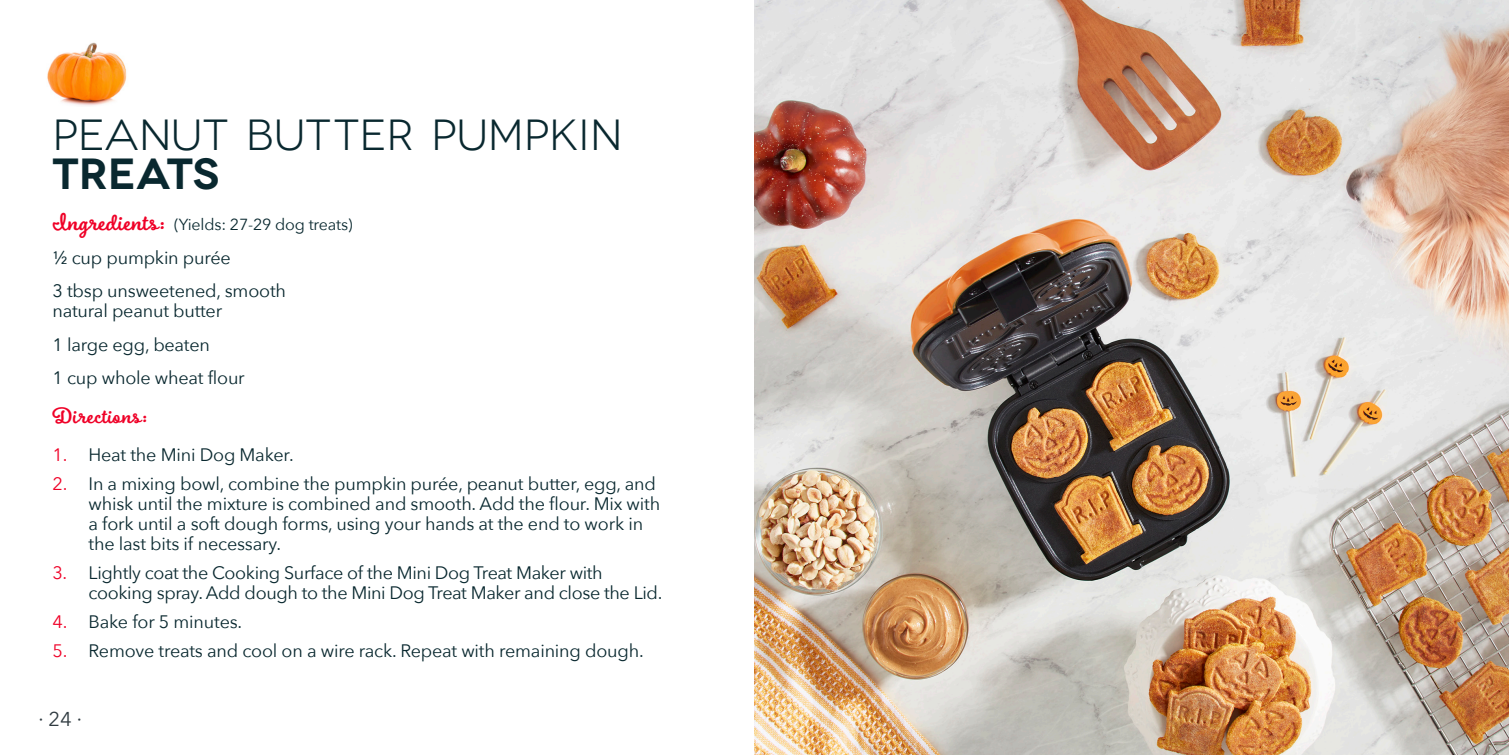
<style>
.page{position:relative;width:1509px;height:755px;background:#fff}
.page>*{position:absolute;margin:0;border:0;box-sizing:border-box;transform-origin:0 0}
.t1{font:43.6px/39px "Novecentowide";color:#09282f}
.t2{font:700 24px "Boucherie Cursive";letter-spacing:.025em;color:#ef0027}
.t3{font:20px "Avenir Next";color:#303b41}
.t4{font:18px/20px "Avenir Next";letter-spacing:-.01em;color:#09282f}
.t5{font:16px "Avenir Next";letter-spacing:-.01em;color:#09282f}
.s1{font-weight:600}
.s2{font-family:"Boucherie Cursive";font-weight:700;font-size:26px;color:#ef0027}
.s3{color:#ef0027}
</style>
<div class="page">
<img style="left:754px;top:0;width:754px;height:754px">
<img style="left:47px;top:42px;width:80px;height:64px">
<p class="t1" style="left:52px;top:115px;width:571px">PEANUT BUTTER PUMPKIN<br><span class="s1">TREATS</span></p>
<p class="t5" style="left:53px;top:210px;width:301px"><span class="s2">Ingredients:</span> (Yields: 27-29 dog treats)</p>
<p class="t4" style="left:52px;top:246px;width:180px">½ cup pumpkin purée</p>
<p class="t4" style="left:52px;top:280px;width:235px">3 tbsp unsweetened, smooth natural peanut butter</p>
<p class="t4" style="left:52px;top:333px;width:159px">1 large egg, beaten</p>
<p class="t4" style="left:52px;top:367px;width:194px">1 cup whole wheat flour</p>
<p class="t2" style="left:52px;top:400px;width:96px">Directions:</p>
<p class="t4" style="left:52px;top:443px;width:243px"><span class="s3">1.</span> Heat the Mini Dog Maker.</p>
<p class="t4" style="left:88px;top:472px;width:573px;text-indent:-36px"><span class="s3">2.</span> In a mixing bowl, combine the pumpkin purée, peanut butter, egg, and whisk until the mixture is combined and smooth. Add the flour. Mix with a fork until a soft dough forms, using your hands at the end to work in the last bits if necessary.</p>
<p class="t4" style="left:88px;top:561px;width:575px;text-indent:-36px"><span class="s3">3.</span> Lightly coat the Cooking Surface of the Mini Dog Treat Maker with cooking spray. Add dough to the Mini Dog Treat Maker and close the Lid.</p>
<p class="t4" style="left:52px;top:610px;width:191px"><span class="s3">4.</span> Bake for 5 minutes.</p>
<p class="t4" style="left:52px;top:639px;width:592px"><span class="s3">5.</span> Remove treats and cool on a wire rack. Repeat with remaining dough.</p>
<p class="t3" style="left:38px;top:702px;width:45px">∙ 24 ∙</p>
</div>
